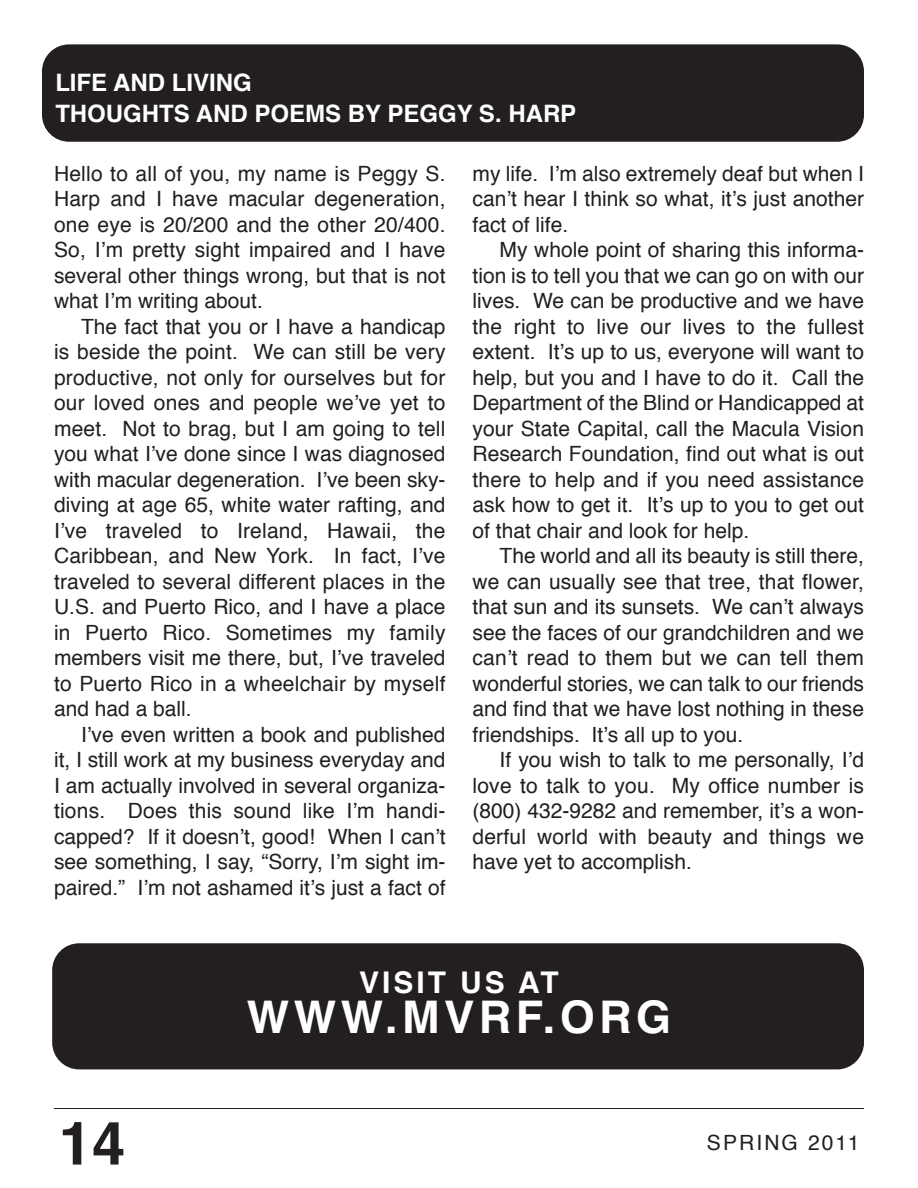
<style>
.page{position:relative;width:918px;height:1188px;background:#fff}
.page>*{position:absolute;margin:0;border:0;box-sizing:border-box;transform-origin:0 0}
.t1{font:700 60px "Helvetica";color:#231f20}
.t2{font:700 45px "Helvetica";letter-spacing:.1em;color:#fff}
.t3{font:700 29.85px "Helvetica";letter-spacing:.1em;color:#fff}
.t4{font:700 24px/31.5px "Helvetica";color:#fff}
.t5{font:21px/25.5px "Helvetica";color:#231f20;text-align:justify}
.t6{font:21px "Helvetica";letter-spacing:.1em;color:#231f20}
</style>
<div class="page">
<div style="left:42px;top:44px;width:822px;height:98px;background:#231f20;border-radius:27px"></div>
<hr style="left:54px;top:1108px;width:810px;height:1px;background:#231f20">
<div style="left:52px;top:943px;width:812px;height:126px;background:#231f20;border-radius:27px"></div>
<p class="t4" style="left:55px;top:68px;width:523px">LIFE AND LIVING<br>THOUGHTS AND POEMS BY PEGGY S. HARP</p>
<p class="t5" style="left:54px;top:162px;width:393px">hello to all of you, my name is Peggy S. harp and i have macular degeneration, one eye is 20/200 and the other 20/400.<br>So, i’m pretty sight impaired and i have several other things wrong, but that is not what i’m writing about.</p>
<p class="t5" style="left:54px;top:315px;width:393px;text-indent:27px">the fact that you or i have a handicap is beside the point. we can still be very productive, not only for ourselves but for our loved ones and people we’ve yet to meet. not to brag, but i am going to tell you what i’ve done since i was diagnosed with macular degeneration. i’ve been sky&shy;diving at age 65, white water rafting, and i’ve traveled to ireland, hawaii, the caribbean, and new york. in fact, i’ve traveled to several different places in the u.S. and Puerto Rico, and i have a place in Puerto Rico. Sometimes my family members visit me there, but, i’ve traveled to Puerto Rico in a wheelchair by myself and had a ball.</p>
<p class="t5" style="left:54px;top:723px;width:393px;text-indent:27px">i’ve even written a book and published it, i still work at my business everyday and i am actually involved in several organiza&shy;tions. Does this sound like i’m handi&shy;capped? if it doesn’t, good! when i can’t see something, i say, “Sorry, i’m sight im&shy;paired.” i’m not ashamed it’s just a fact of</p>
<p class="t5" style="left:473px;top:162px;width:393px">my life. i’m also extremely deaf but when i can’t hear i think so what, it’s just another fact of life.</p>
<p class="t5" style="left:473px;top:239px;width:393px;text-indent:27px">My whole point of sharing this informa&shy;tion is to tell you that we can go on with our lives. we can be productive and we have the right to live our lives to the fullest extent. it’s up to us, everyone will want to help, but you and i have to do it. call the Department of the Blind or handicapped at your State capital, call the Macula Vision Research foundation, find out what is out there to help and if you need assistance ask how to get it. it’s up to you to get out of that chair and look for help.</p>
<p class="t5" style="left:473px;top:545px;width:393px;text-indent:27px">the world and all its beauty is still there, we can usually see that tree, that flower, that sun and its sunsets. we can’t always see the faces of our grandchildren and we can’t read to them but we can tell them wonderful stories, we can talk to our friends and find that we have lost nothing in these friendships. it’s all up to you.</p>
<p class="t5" style="left:473px;top:749px;width:393px;text-indent:27px">if you wish to talk to me personally, i’d love to talk to you. My office number is (800) 432-9282 and remember, it’s a won&shy;derful world with beauty and things we have yet to accomplish.</p>
<h1 class="t1" style="left:59px;top:1118px;width:68px">14</h1>
<h3 class="t3" style="left:359px;top:970px;width:201px">VISIT US AT</h3>
<h2 class="t2" style="left:247px;top:999px;width:426px">WWW.MVRF.ORG</h2>
<p class="t6" style="left:707px;top:1134px;width:154px">SPRing 2011</p>
</div>
